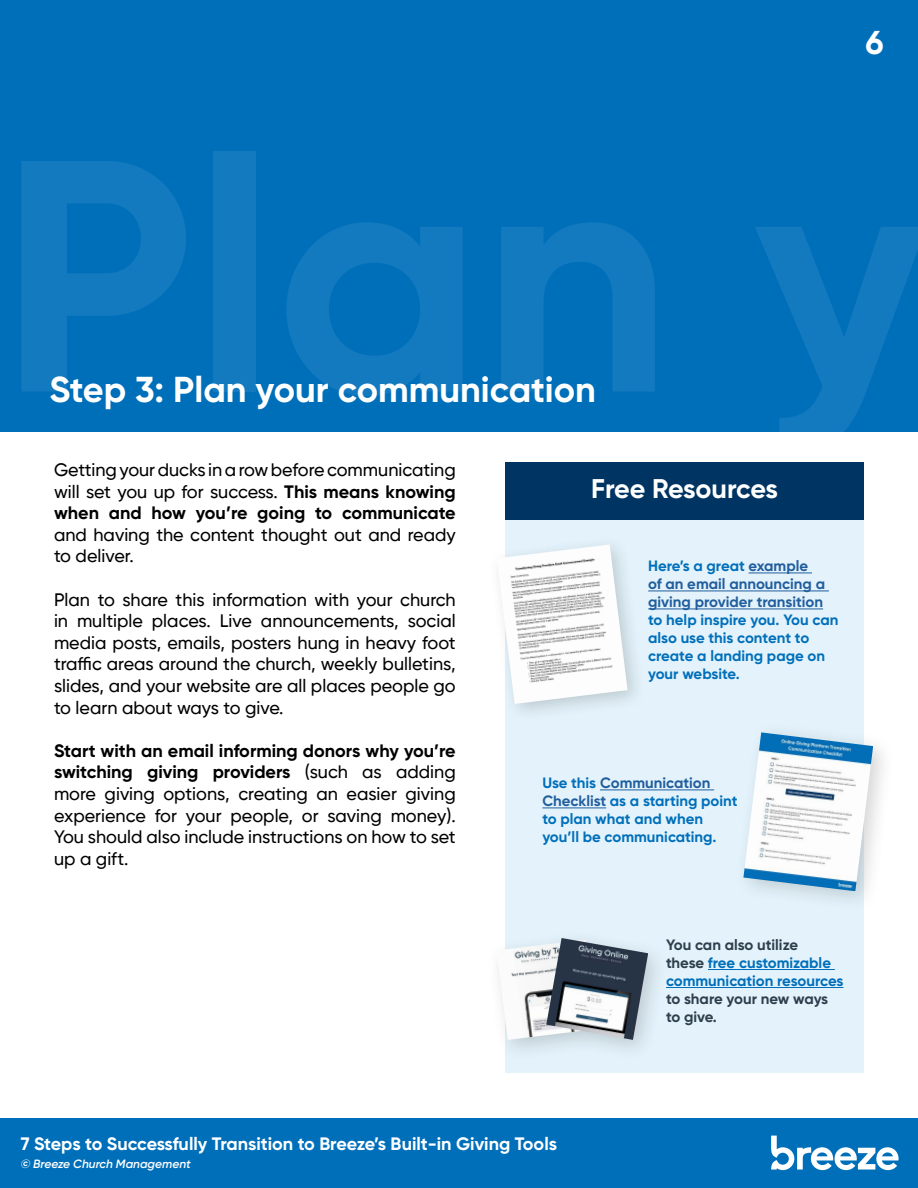
<style>
.page{position:relative;width:918px;height:1188px;background:#fff}
.page>*{position:absolute;margin:0;border:0;box-sizing:border-box;transform-origin:0 0}
.t1{font:700 36px "Gilroy";color:#fff}
.t2{font:700 33px "Gilroy";color:#fff}
.t3{font:700 27px "Gilroy";letter-spacing:-.01em;color:#fff}
.t4{font:500 18px/21.6px "Gilroy";color:#000;text-align:justify}
.t5{font:700 18px "Gilroy";color:#fff}
.t6{font:700 15px/18px "Gilroy";color:#006fba}
.t7{font:700 15px/18px "Gilroy";color:#215e9e}
.t8{font:700 15px/18px "Gilroy";letter-spacing:-.005em;color:#2d3e4c}
.t9{font:italic 600 12px "Gilroy";color:#fff}
.s1{font-weight:700}
.s2{color:#006fba}
.s3{color:#215e9e}
.s4{color:#2d3e4c}
</style>
<div class="page">
<div style="left:0;top:1119px;width:918px;height:69px;background:#006fba"></div>
<svg style="left:771px;top:1136px;width:128px;height:34px"></svg>
<div style="left:505px;top:462px;width:358px;height:610px;background:#e4f3fb"></div>
<div style="left:505px;top:462px;width:358px;height:57px;background:#003462"></div>
<div style="left:0;top:0;width:918px;height:432px;background:#006fba"></div>
<hr style="left:708px;top:969px;width:127px;height:1px;background:#006fba">
<hr style="left:666px;top:987px;width:177px;height:1px;background:#006fba">
<hr style="left:600px;top:790px;width:114px;height:1px;background:#215e9e">
<hr style="left:542px;top:808px;width:64px;height:1px;background:#215e9e">
<hr style="left:749px;top:573px;width:63px;height:1px;background:#215e9e">
<hr style="left:648px;top:591px;width:181px;height:1px;background:#215e9e">
<hr style="left:648px;top:609px;width:175px;height:1px;background:#215e9e">
<div style="left:486px;top:927px;width:184px;height:135px;background:#000;opacity:.17"></div>
<img style="left:497px;top:939px;width:49px;height:101px">
<img style="left:546px;top:938px;width:102px;height:102px">
<div style="left:487px;top:535px;width:160px;height:188px;background:#000;opacity:.17"></div>
<img style="left:497px;top:544px;width:131px;height:160px">
<div style="left:733px;top:721px;width:163px;height:192px;background:#000;opacity:.17"></div>
<img style="left:743px;top:732px;width:130px;height:159px">
<h2 class="t2" style="left:865px;top:22px;width:20px">6</h2>
<h1 class="t1" style="left:49px;top:367px;width:548px">Step 3: Plan your communication</h1>
<p class="t4" style="left:54px;top:459px;width:403px">Getting your ducks in a row before communicating will set you up for success. <span class="s1">This means knowing when and how you’re going to communicate</span></p>
<p class="t4" style="left:54px;top:523px;width:403px">and having the content thought out and ready to deliver.</p>
<p class="t4" style="left:54px;top:588px;width:403px">Plan to share this information with your church in multiple places. Live announcements, social media posts, emails, posters hung in heavy foot traffic areas around the church, weekly bulletins, slides, and your website are all places people go to learn about ways to give.</p>
<p class="t4" style="left:54px;top:739px;width:403px"><span class="s1">Start with an email informing donors why you’re switching giving providers</span> (such as adding more giving options, creating an easier giving experience for your people, or saving money).<br>You should also include instructions on how to set up a gift.</p>
<h3 class="t3" style="left:591px;top:472px;width:188px">Free Resources</h3>
<p class="t7" style="left:648px;top:557px;width:178px"><span class="s2">Here’s a great</span> example of an email announcing a giving provider transition</p>
<p class="t6" style="left:648px;top:611px;width:192px">to help inspire you. You can also use this content to create a landing page on your website.</p>
<p class="t6" style="left:542px;top:774px;width:197px">Use this <span class="s3">Communication<br>Checklist</span> as a starting point to plan what and when you’ll be communicating.</p>
<p class="t6" style="left:666px;top:936px;width:179px"><span class="s4">You can also utilize<br>these</span> free customizable communication resources</p>
<p class="t8" style="left:666px;top:990px;width:164px">to share your new ways to give.</p>
<p class="t5" style="left:21px;top:1132px;width:538px">7 Steps to Successfully Transition to Breeze’s Built-in Giving Tools</p>
<p class="t9" style="left:21px;top:1156px;width:172px">© Breeze Church Management</p>
</div>
